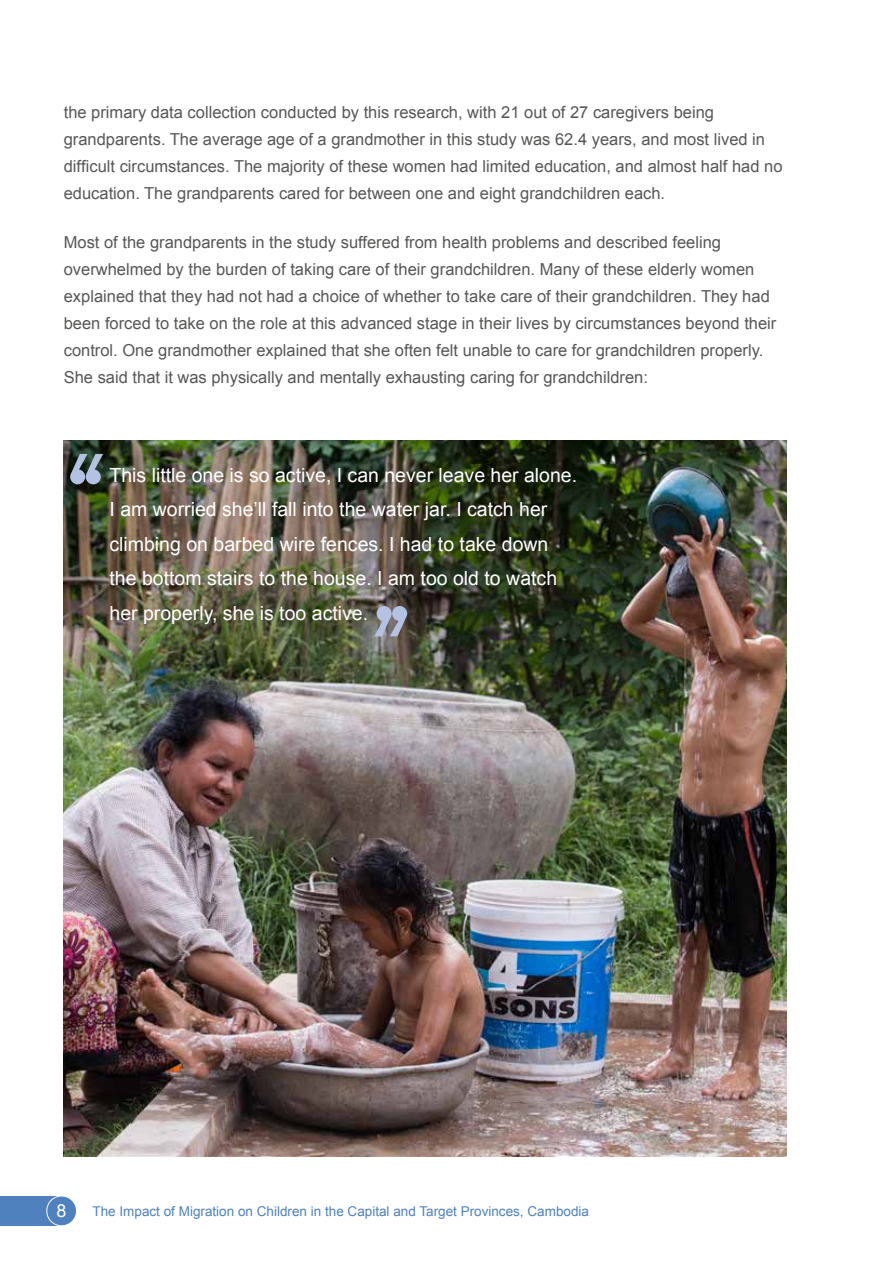
<style>
.page{position:relative;width:893px;height:1263px;background:#fff}
.page>*{position:absolute;margin:0;border:0;box-sizing:border-box;transform-origin:0 0}
.t1{font:19.5px/34.5px "Arial";color:#fff}
.t2{font:18px "Arial";color:#fff}
.t3{font:16.5px/27px "Arial";color:#575756}
.t4{font:13.5px "Arial";color:#4f81be}
</style>
<div class="page">
<img style="left:64px;top:440px;width:723px;height:717px">
<svg style="left:70px;top:454px;width:33px;height:30px"></svg>
<svg style="left:374px;top:606px;width:33px;height:30px"></svg>
<div style="left:0;top:1196px;width:63px;height:30px;background:#4f81be"></div>
<div style="left:47px;top:1196px;width:30px;height:30px;background:#4f81be;border-radius:50%"></div>
<div style="left:46px;top:1195px;width:31px;height:31px;border:1px solid #fff;border-radius:50%"></div>
<p class="t3" style="left:64px;top:99px;width:720px">the primary data collection conducted by this research, with 21 out of 27 caregivers being grandparents. The average age of a grandmother in this study was 62.4 years, and most lived in difficult circumstances. The majority of these women had limited education, and almost half had no education. The grandparents cared for between one and eight grandchildren each.</p>
<p class="t3" style="left:64px;top:228px;width:714px">Most of the grandparents in the study suffered from health problems and described feeling overwhelmed by the burden of taking care of their grandchildren. Many of these elderly women explained that they had not had a choice of whether to take care of their grandchildren. They had been forced to take on the role at this advanced stage in their lives by circumstances beyond their control. One grandmother explained that she often felt unable to care for grandchildren properly.<br>She said that it was physically and mentally exhausting caring for grandchildren:</p>
<p class="t1" style="left:109px;top:458px;width:469px">This little one is so active, I can never leave her alone.<br>I am worried she’ll fall into the water jar. I catch her climbing on barbed wire fences. I had to take down the bottom stairs to the house. I am too old to watch her properly, she is too active.</p>
<p class="t2" style="left:56px;top:1199px;width:12px">8</p>
<p class="t4" style="left:92px;top:1201px;width:498px">The Impact of Migration on Children in the Capital and Target Provinces, Cambodia</p>
</div>
